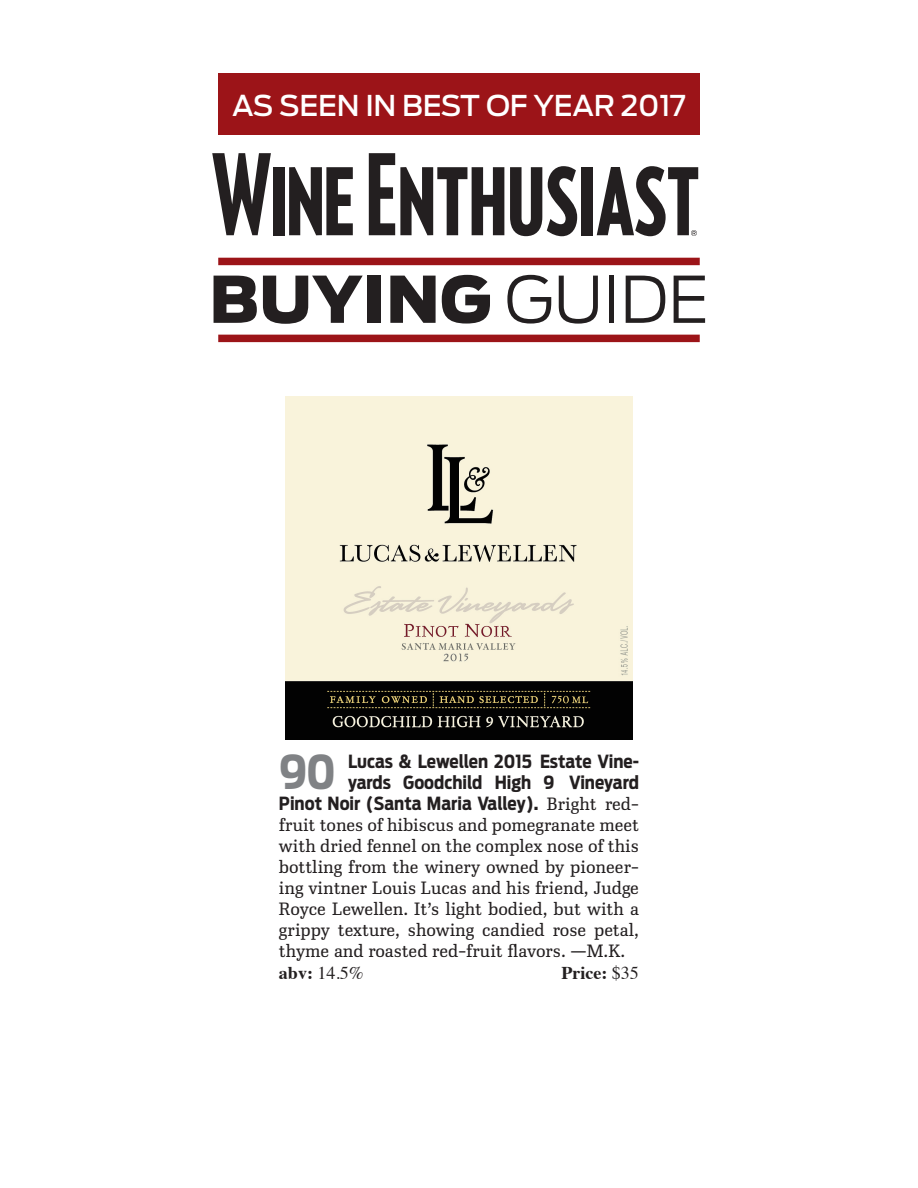
<style>
.page{position:relative;width:918px;height:1188px;background:#fff}
.page>*{position:absolute;margin:0;border:0;box-sizing:border-box;transform-origin:0 0}
.t1{font:900 63.75px "Antenna";color:#231f20}
.t2{font:700 46.35px "Antenna Cond";color:#808285}
.t3{font:500 28.5px "Antenna";letter-spacing:-.01em;color:#fff}
.t4{font:300 18px/21px "Ibis Text";color:#231f20;text-align:justify}
.t5{font:700 18px/21px "Antenna Cond";color:#231f20;text-align:right}
.t6{font:18px "Times";color:#231f20}
.t7{font:700 18px "Times";color:#231f20}
.s1{font-weight:300}
.s2{font-family:"Ibis Text";font-weight:300}
.s3{font-weight:700}
.s4{font-weight:400}
</style>
<div class="page">
<div style="left:218px;top:74px;width:482px;height:61px;background:#9c1418"></div>
<svg style="left:212px;top:153px;width:59px;height:82px"></svg>
<div style="left:273px;top:167px;width:12px;height:68px;background:#231f20"></div>
<svg style="left:289px;top:167px;width:64px;height:68px"></svg>
<svg style="left:369px;top:153px;width:135px;height:82px"></svg>
<svg style="left:510px;top:166px;width:67px;height:70px"></svg>
<div style="left:582px;top:167px;width:11px;height:68px;background:#231f20"></div>
<svg style="left:597px;top:166px;width:101px;height:70px"></svg>
<div style="left:218px;top:335px;width:482px;height:7px;background:#9c1418"></div>
<div style="left:218px;top:258px;width:482px;height:7px;background:#9c1418"></div>
<img style="left:285px;top:397px;width:348px;height:343px">
<h3 class="t3" style="left:232px;top:86px;width:455px">AS SEEN IN BEST OF YEAR 2017</h3>
<h1 class="t1" style="left:209px;top:254px;width:501px">BUYING <span class="s1">GUIDE</span></h1>
<p class="t5" style="left:279px;top:751px;width:362px">Lucas &amp; Lewellen 2015 Estate Vine-<br>yards Goodchild High 9 Vineyard<br>Pinot Noir (Santa Maria Valley). <span class="s2">Bright red-</span></p>
<p class="t4" style="left:279px;top:814px;width:362px">fruit tones of hibiscus and pomegranate meet with dried fennel on the complex nose of this bottling from the winery owned by pioneer&shy;ing vintner Louis Lucas and his friend, Judge Royce Lewellen. It’s light bodied, but with a grippy texture, showing candied rose petal, thyme and roasted red-fruit flavors. —M.K.</p>
<p class="t6" style="left:279px;top:956px;width:86px"><span class="s3">abv:</span> 14.5%</p>
<p class="t7" style="left:562px;top:955px;width:79px">Price: <span class="s4">$35</span></p>
<h2 class="t2" style="left:279px;top:741px;width:58px">90</h2>
</div>
